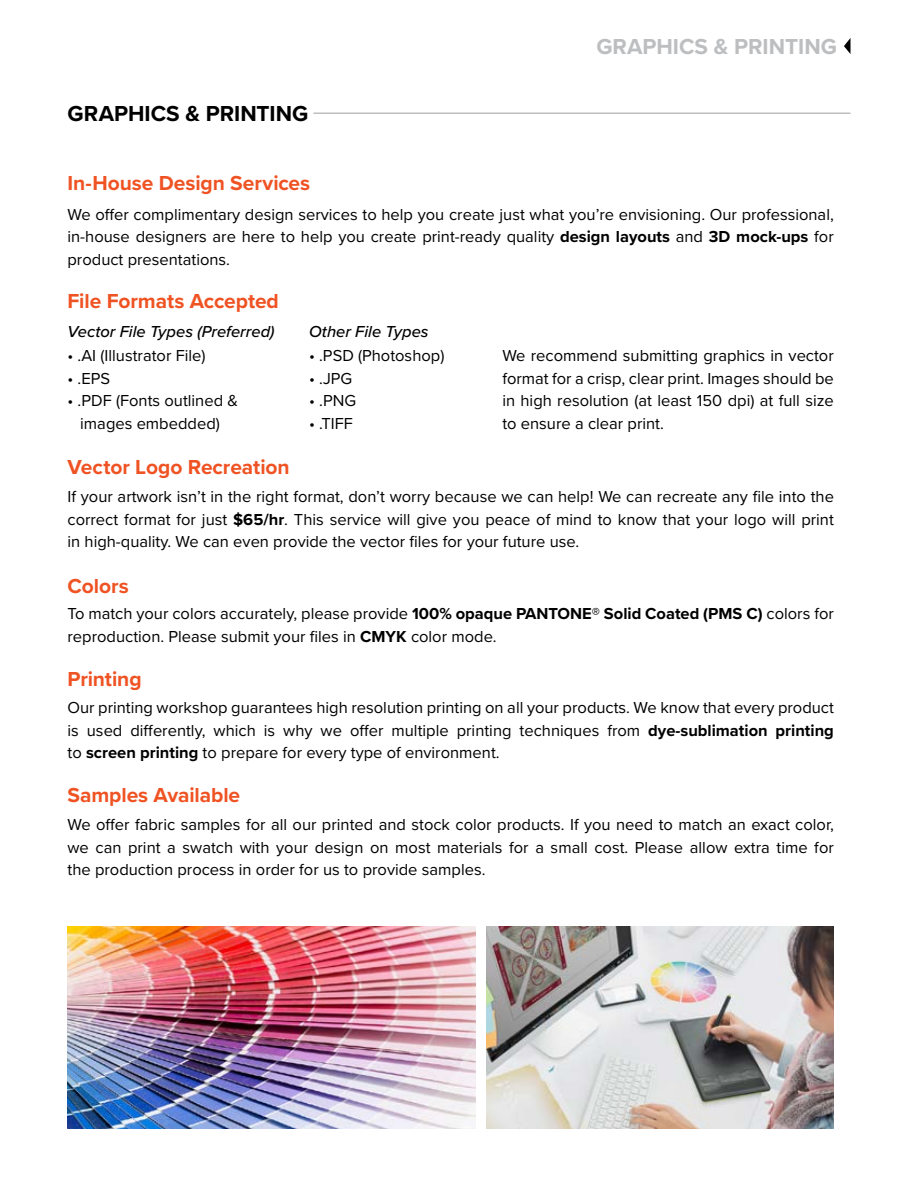
<style>
.page{position:relative;width:918px;height:1188px;background:#fff}
.page>*{position:absolute;margin:0;border:0;box-sizing:border-box;transform-origin:0 0}
.t1{font:700 22.5px "Proxima Nova";color:#bcbec0}
.t2{font:700 22.5px "Proxima Nova";color:#000}
.t3{font:700 21px "Proxima Nova";letter-spacing:-.005em;color:#f05323}
.t4{font:16.5px/22.5px "Proxima Nova";color:#000;text-align:justify}
.t5{font:italic 500 16.5px "Proxima Nova";color:#000}
.s1{font-weight:700}
</style>
<div class="page">
<svg style="left:844px;top:38px;width:6px;height:16px"></svg>
<img style="left:68px;top:927px;width:408px;height:202px">
<img style="left:486px;top:927px;width:348px;height:202px">
<hr style="left:313px;top:112px;width:537px;height:2px;background:#bcbec0">
<h1 class="t2" style="left:68px;top:97px;width:242px">GRAPHICS &amp; PRINTING</h1>
<p class="t3" style="left:68px;top:167px;width:244px">In-House Design Services</p>
<h1 class="t1" style="left:596px;top:30px;width:242px">GRAPHICS &amp; PRINTING</h1>
<p class="t4" style="left:68px;top:202px;width:768px">We offer complimentary design services to help you create just what you’re envisioning. Our professional, in-house designers are here to help you create print-ready quality <span class="s1">design layouts</span> and <span class="s1">3D mock-ups</span> for product presentations.</p>
<p class="t3" style="left:68px;top:285px;width:213px">File Formats Accepted</p>
<p class="t5" style="left:68px;top:319px;width:209px">Vector File Types (Preferred)</p>
<p class="t5" style="left:309px;top:319px;width:121px">Other File Types</p>
<p class="t4" style="left:68px;top:344px;width:140px">• .AI (Illustrator File)</p>
<p class="t4" style="left:68px;top:366px;width:44px">• .EPS</p>
<p class="t4" style="left:68px;top:389px;width:172px;text-align:center">• .PDF (Fonts outlined &amp; images embedded)</p>
<p class="t3" style="left:68px;top:451px;width:224px">Vector Logo Recreation</p>
<p class="t4" style="left:309px;top:344px;width:137px">• .PSD (Photoshop)</p>
<p class="t4" style="left:309px;top:366px;width:45px">• .JPG</p>
<p class="t4" style="left:309px;top:389px;width:49px">• .PNG</p>
<p class="t4" style="left:309px;top:411px;width:45px">• .TIFF</p>
<p class="t4" style="left:502px;top:344px;width:333px">We recommend submitting graphics in vector format for a crisp, clear print. Images should be in high resolution (at least 150 dpi) at full size to ensure a clear print.</p>
<p class="t4" style="left:68px;top:485px;width:768px">If your artwork isn’t in the right format, don’t worry because we can help! We can recreate any file into the correct format for just <span class="s1">$65/hr</span>. This service will give you peace of mind to know that your logo will print in high-quality. We can even provide the vector files for your future use.</p>
<p class="t3" style="left:68px;top:570px;width:63px">Colors</p>
<p class="t4" style="left:68px;top:602px;width:768px">To match your colors accurately, please provide <span class="s1">100% opaque PANTONE® Solid Coated (PMS C)</span> colors for reproduction. Please submit your files in <span class="s1">CMYK</span> color mode.</p>
<p class="t3" style="left:68px;top:663px;width:76px">Printing</p>
<p class="t4" style="left:68px;top:696px;width:768px">Our printing workshop guarantees high resolution printing on all your products. We know that every product is used differently, which is why we offer multiple printing techniques from <span class="s1">dye-sublimation printing </span>to <span class="s1">screen printing</span> to prepare for every type of environment.</p>
<p class="t3" style="left:68px;top:779px;width:174px">Samples Available</p>
<p class="t4" style="left:68px;top:813px;width:768px">We offer fabric samples for all our printed and stock color products. If you need to match an exact color, we can print a swatch with your design on most materials for a small cost. Please allow extra time for the production process in order for us to provide samples.</p>
</div>
